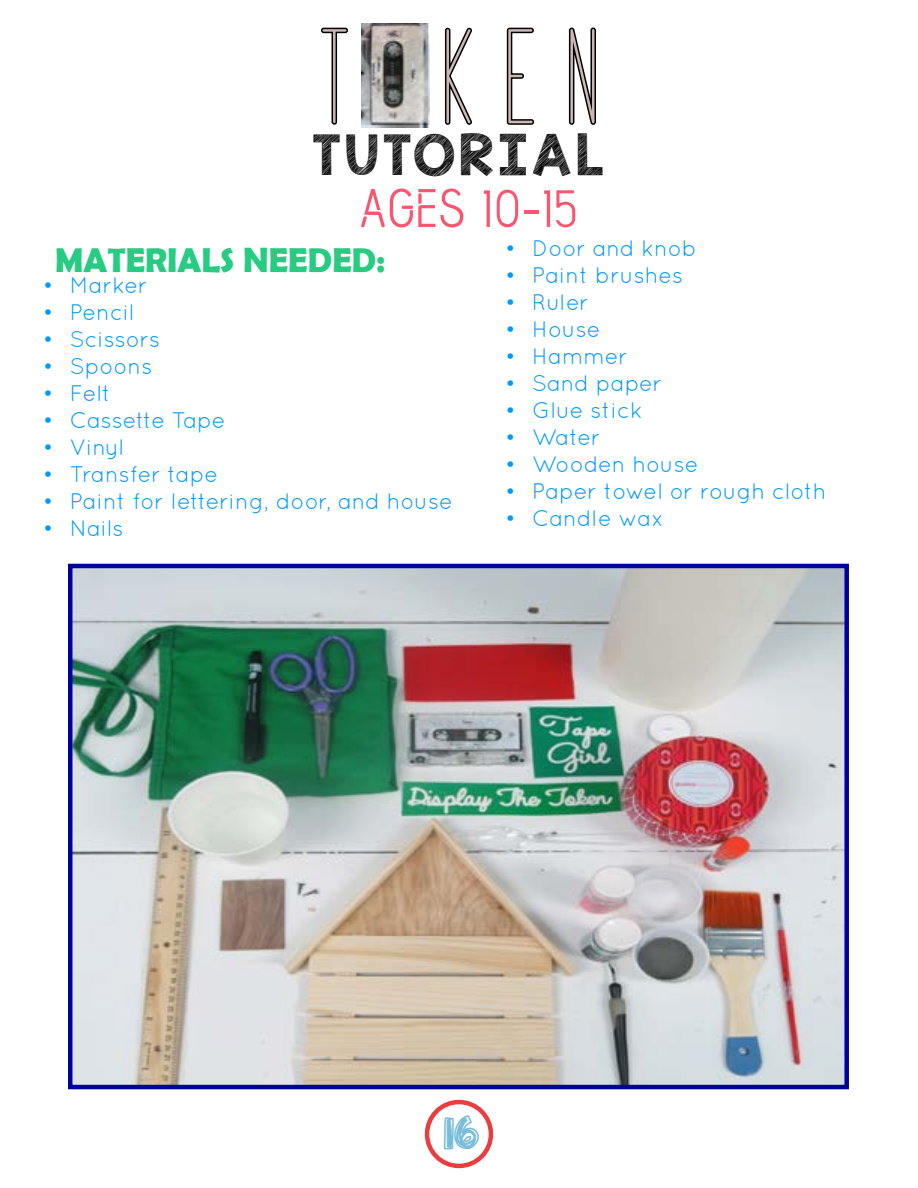
<style>
.page{position:relative;width:918px;height:1188px;background:#fff}
.page>*{position:absolute;margin:0;border:0;box-sizing:border-box;transform-origin:0 0}
.t1{font:126px "Monument Valley 1.2";letter-spacing:.1em;color:#ccb7b5}
.t2{font:54px "Capsule X Pro Medium UC";color:#fa5670}
.t3{font:45px "KG Blank Space Sketch";letter-spacing:.1em;color:#000;scale:1.1 1}
.t4{font:39px "KB Lucky Clover";color:#78bdda}
.t5{font:700 34.5px "Berlin Sans FB Demi";color:#27cb82}
.t6{font:22.5px "Quicksand";color:#0099fd}
</style>
<div class="page">
<svg style="left:321px;top:27px;width:27px;height:98px"></svg>
<svg style="left:444px;top:27px;width:28px;height:98px"></svg>
<svg style="left:506px;top:27px;width:29px;height:98px"></svg>
<svg style="left:568px;top:27px;width:28px;height:98px"></svg>
<img style="left:361px;top:24px;width:69px;height:103px">
<img style="left:73px;top:569px;width:771px;height:515px">
<div style="left:68px;top:564px;width:781px;height:525px;border:4px solid #0000a0"></div>
<svg style="left:420px;top:1062px;width:142px;height:107px"></svg>
<h1 class="t1" style="left:310px;top:5px;width:299px">TOKEN</h1>
<h3 class="t3" style="left:313px;top:123px;width:266px">TUTORIAL</h3>
<h2 class="t2" style="left:359px;top:186px;width:221px">aGES 10-15</h2>
<h3 class="t5" style="left:55px;top:240px;width:331px">MATERIALS NEEDED:</h3>
<p class="t6" style="left:43px;top:272px;width:106px">• Marker</p>
<p class="t6" style="left:43px;top:299px;width:93px">• Pencil</p>
<p class="t6" style="left:43px;top:326px;width:119px">• Scissors</p>
<p class="t6" style="left:43px;top:353px;width:111px">• Spoons</p>
<p class="t6" style="left:43px;top:380px;width:70px">• Felt</p>
<p class="t6" style="left:43px;top:407px;width:184px">• Cassette Tape</p>
<p class="t6" style="left:43px;top:434px;width:83px">• Vinyl</p>
<p class="t6" style="left:43px;top:461px;width:177px">• Transfer tape</p>
<p class="t6" style="left:43px;top:488px;width:412px">• Paint for lettering, door, and house</p>
<p class="t6" style="left:43px;top:515px;width:82px">• Nails</p>
<p class="t6" style="left:505px;top:235px;width:193px">• Door and knob</p>
<p class="t6" style="left:505px;top:262px;width:180px">• Paint brushes</p>
<p class="t6" style="left:505px;top:289px;width:85px">• Ruler</p>
<p class="t6" style="left:505px;top:316px;width:97px">• House</p>
<p class="t6" style="left:505px;top:343px;width:124px">• Hammer</p>
<p class="t6" style="left:505px;top:370px;width:159px">• Sand paper</p>
<p class="t6" style="left:505px;top:397px;width:139px">• Glue stick</p>
<p class="t6" style="left:505px;top:424px;width:97px">• Water</p>
<p class="t6" style="left:505px;top:451px;width:195px">• Wooden house</p>
<p class="t6" style="left:505px;top:478px;width:323px">• Paper towel or rough cloth</p>
<p class="t6" style="left:505px;top:505px;width:160px">• Candle wax</p>
<h3 class="t4" style="left:440px;top:1114px;width:40px">16</h3>
</div>
